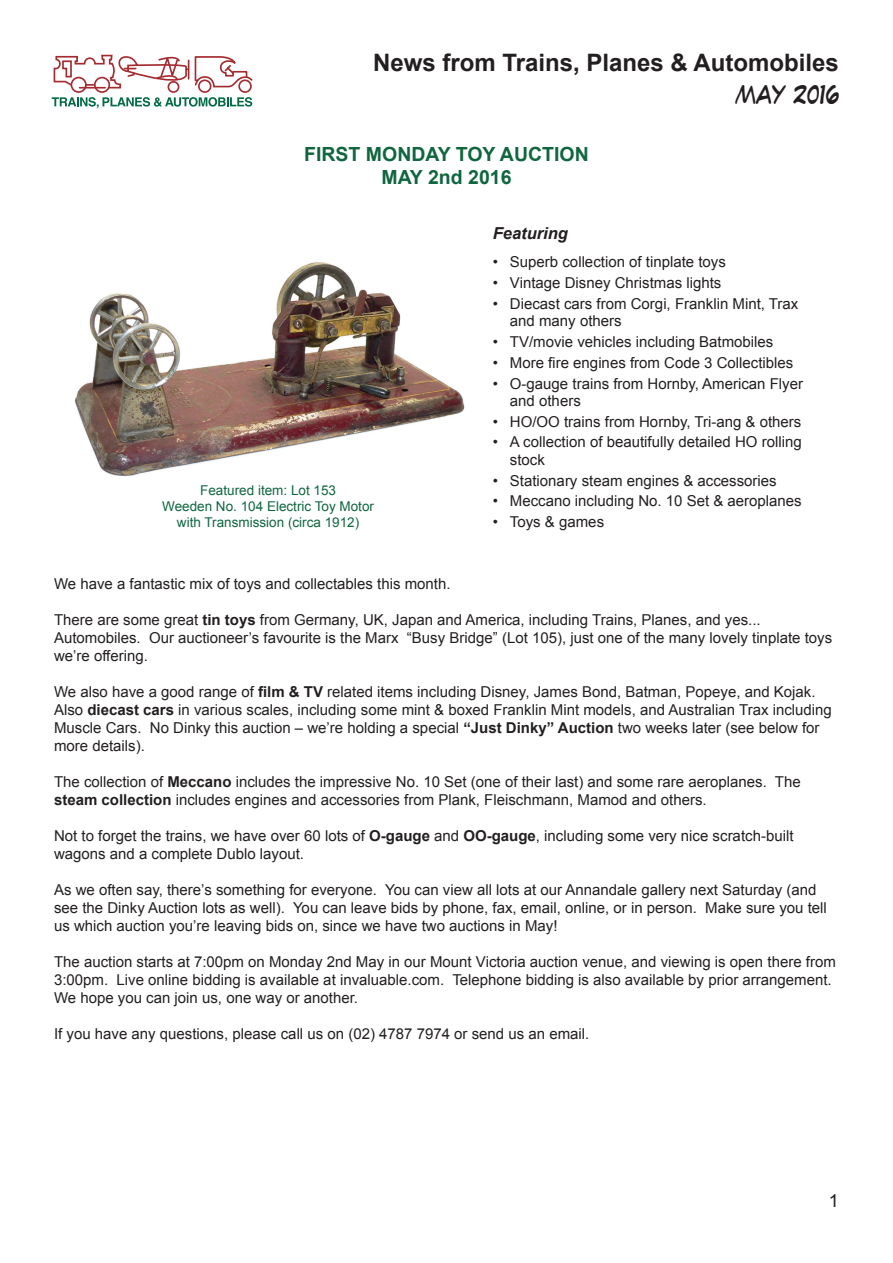
<style>
.page{position:relative;width:893px;height:1263px;background:#fff}
.page>*{position:absolute;margin:0;border:0;box-sizing:border-box;transform-origin:0 0}
.t1{font:700 24px "Arial";color:#231f20}
.t2{font:21px "Laffayette Comic Pro";color:#231f20}
.t3{font:700 19.5px "Arial";color:#10663f}
.t4{font:18px "Arial";color:#231f20}
.t5{font:italic 700 16.5px "Arial";color:#231f20}
.t6{font:15px/18px "Arial";color:#231f20}
.t7{font:13.5px "Arial";color:#10663f}
.s1{font-weight:700}
</style>
<div class="page">
<img style="left:75px;top:262px;width:390px;height:214px">
<svg style="left:52px;top:54px;width:201px;height:54px"></svg>
<p class="t1" style="left:373px;top:47px;width:467px">News from Trains, Planes &amp; Automobiles</p>
<p class="t2" style="left:736px;top:85px;width:104px">MAY 2016</p>
<p class="t3" style="left:304px;top:141px;width:286px">FIRST MONDAY TOY AUCTION</p>
<p class="t3" style="left:381px;top:164px;width:132px">MAY 2nd 2016</p>
<p class="t7" style="left:200px;top:481px;width:137px">Featured item: Lot 153</p>
<p class="t7" style="left:162px;top:497px;width:213px">Weeden No. 104 Electric Toy Motor</p>
<p class="t7" style="left:177px;top:514px;width:184px">with Transmission (circa 1912)</p>
<p class="t5" style="left:493px;top:222px;width:77px">Featuring</p>
<p class="t6" style="left:493px;top:253px;width:234px">• Superb collection of tinplate toys</p>
<p class="t6" style="left:493px;top:274px;width:230px">• Vintage Disney Christmas lights</p>
<p class="t6" style="left:510px;top:295px;width:290px;line-height:17.2px;text-indent:-17px">• Diecast cars from Corgi, Franklin Mint, Trax and many others</p>
<p class="t6" style="left:493px;top:333px;width:282px">• TV/movie vehicles including Batmobiles</p>
<p class="t6" style="left:493px;top:353px;width:302px">• More fire engines from Code 3 Collectibles</p>
<p class="t6" style="left:510px;top:375px;width:295px;line-height:17.2px;text-indent:-17px">• O-gauge trains from Hornby, American Flyer and others</p>
<p class="t6" style="left:493px;top:412px;width:310px">• HO/OO trains from Hornby, Tri-ang &amp; others</p>
<p class="t6" style="left:510px;top:434px;width:293px;line-height:17.2px;text-indent:-17px">• A collection of beautifully detailed HO rolling stock</p>
<p class="t6" style="left:493px;top:471px;width:285px">• Stationary steam engines &amp; accessories</p>
<p class="t6" style="left:493px;top:492px;width:310px">• Meccano including No. 10 Set &amp; aeroplanes</p>
<p class="t6" style="left:493px;top:513px;width:113px">• Toys &amp; games</p>
<p class="t6" style="left:54px;top:575px;width:398px">We have a fantastic mix of toys and collectables this month.</p>
<p class="t6" style="left:54px;top:611px;width:780px">There are some great <span class="s1">tin toys</span> from Germany, UK, Japan and America, including Trains, Planes, and yes...<br>Automobiles. Our auctioneer’s favourite is the Marx “Busy Bridge” (Lot 105), just one of the many lovely tinplate toys we’re offering.</p>
<p class="t6" style="left:54px;top:683px;width:779px">We also have a good range of <span class="s1">film &amp; TV</span> related items including Disney, James Bond, Batman, Popeye, and Kojak.<br>Also <span class="s1">diecast cars</span> in various scales, including some mint &amp; boxed Franklin Mint models, and Australian Trax including Muscle Cars. No Dinky this auction – we’re holding a special <span class="s1">“Just Dinky” Auction</span> two weeks later (see below for more details).</p>
<p class="t6" style="left:54px;top:773px;width:748px">The collection of <span class="s1">Meccano</span> includes the impressive No. 10 Set (one of their last) and some rare aeroplanes. The <span class="s1">steam collection</span> includes engines and accessories from Plank, Fleischmann, Mamod and others.</p>
<p class="t6" style="left:54px;top:827px;width:741px">Not to forget the trains, we have over 60 lots of <span class="s1">O-gauge</span> and <span class="s1">OO-gauge</span>, including some very nice scratch-built wagons and a complete Dublo layout.</p>
<p class="t6" style="left:54px;top:881px;width:774px">As we often say, there’s something for everyone. You can view all lots at our Annandale gallery next Saturday (and see the Dinky Auction lots as well). You can leave bids by phone, fax, email, online, or in person. Make sure you tell us which auction you’re leaving bids on, since we have two auctions in May!</p>
<p class="t6" style="left:54px;top:953px;width:783px">The auction starts at 7:00pm on Monday 2nd May in our Mount Victoria auction venue, and viewing is open there from<br>3:00pm. Live online bidding is available at invaluable.com. Telephone bidding is also available by prior arrangement.<br>We hope you can join us, one way or another.</p>
<p class="t6" style="left:54px;top:1025px;width:537px">If you have any questions, please call us on (02) 4787 7974 or send us an email.</p>
<p class="t4" style="left:829px;top:1189px;width:12px">1</p>
</div>
